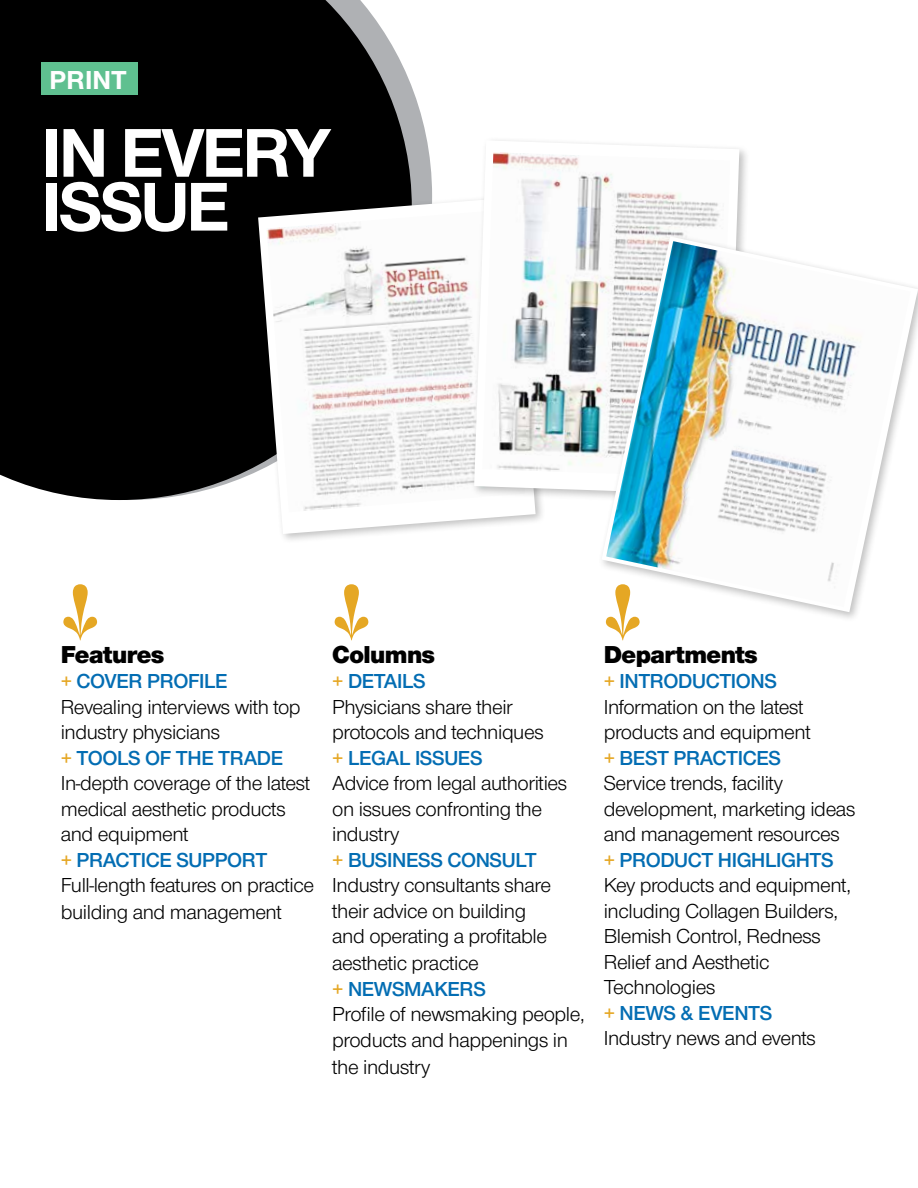
<style>
.page{position:relative;width:918px;height:1188px;background:#fff}
.page>*{position:absolute;margin:0;border:0;box-sizing:border-box;transform-origin:0 0}
.t1{font:700 71.4px/53.8px "Nimbus San Nov T";letter-spacing:-.04em;color:#fff}
.t2{font:700 27px "Nimbus San Nov T";color:#fff}
.t3{font:25.35px "Nimbus San Nov T Blac";letter-spacing:-.02em;color:#000}
.t4{font:21px/25.7px "Nimbus San Nov T";letter-spacing:-.02em;color:#000}
.s1{font-weight:600;color:#e5a724}
.s2{font-weight:600;color:#036db3}
</style>
<div class="page">
<div style="left:0;top:0;width:412px;height:500px;background:#000"></div>
<div style="left:41px;top:63px;width:96px;height:32px;background:#5fc090"></div>
<div style="left:254px;top:194px;width:292px;height:351px;background:#000;opacity:.25"></div>
<svg style="left:256px;top:196px;width:282px;height:340px"></svg>
<div style="left:470px;top:136px;width:280px;height:370px;background:#000;opacity:.25"></div>
<svg style="left:472px;top:138px;width:269px;height:359px"></svg>
<div style="left:598px;top:233px;width:320px;height:389px;background:#fff"></div>
<img style="left:599px;top:234px;width:319px;height:381px">
<svg style="left:606px;top:584px;width:34px;height:31px"></svg>
<p class="t2" style="left:50px;top:64px;width:79px">PRINT</p>
<h1 class="t1" style="left:42px;top:124px;width:290px">IN EVERY<br>ISSUE</h1>
<p class="t3" style="left:61px;top:639px;width:105px">Features</p>
<p class="t4" style="left:61px;top:669px;width:255px"><span class="s1">+</span> <span class="s2">COVER PROFILE<br></span>Revealing interviews with top industry physicians<br><span class="s1">+</span> <span class="s2">TOOLS OF THE TRADE<br></span>In-depth coverage of the latest medical aesthetic products and equipment<br><span class="s1">+</span> <span class="s2">PRACTICE SUPPORT<br></span>Full-length features on practice building and management</p>
<p class="t3" style="left:332px;top:639px;width:104px">Columns</p>
<p class="t4" style="left:332px;top:669px;width:254px"><span class="s1">+</span> <span class="s2">DETAILS<br></span>Physicians share their protocols and techniques<br><span class="s1">+</span> <span class="s2">LEGAL ISSUES<br></span>Advice from legal authorities on issues confronting the industry<br><span class="s1">+</span> <span class="s2">BUSINESS CONSULT<br></span>Industry consultants share their advice on building<br>and operating a profitable aesthetic practice<br><span class="s1">+</span> <span class="s2">NEWSMAKERS<br></span>Profile of newsmaking people, products and happenings in the industry</p>
<p class="t3" style="left:604px;top:639px;width:156px">Departments</p>
<p class="t4" style="left:604px;top:669px;width:253px"><span class="s1">+</span> <span class="s2">INTRODUCTIONS<br></span>Information on the latest products and equipment<br><span class="s1">+</span> <span class="s2">BEST PRACTICES<br></span>Service trends, facility development, marketing ideas and management resources <span class="s1">+</span> <span class="s2">PRODUCT HIGHLIGHTS<br></span>Key products and equipment, including Collagen Builders,<br>Blemish Control, Redness<br>Relief and Aesthetic<br>Technologies<br><span class="s1">+</span> <span class="s2">NEWS &amp; EVENTS<br></span>Industry news and events</p>
</div>
